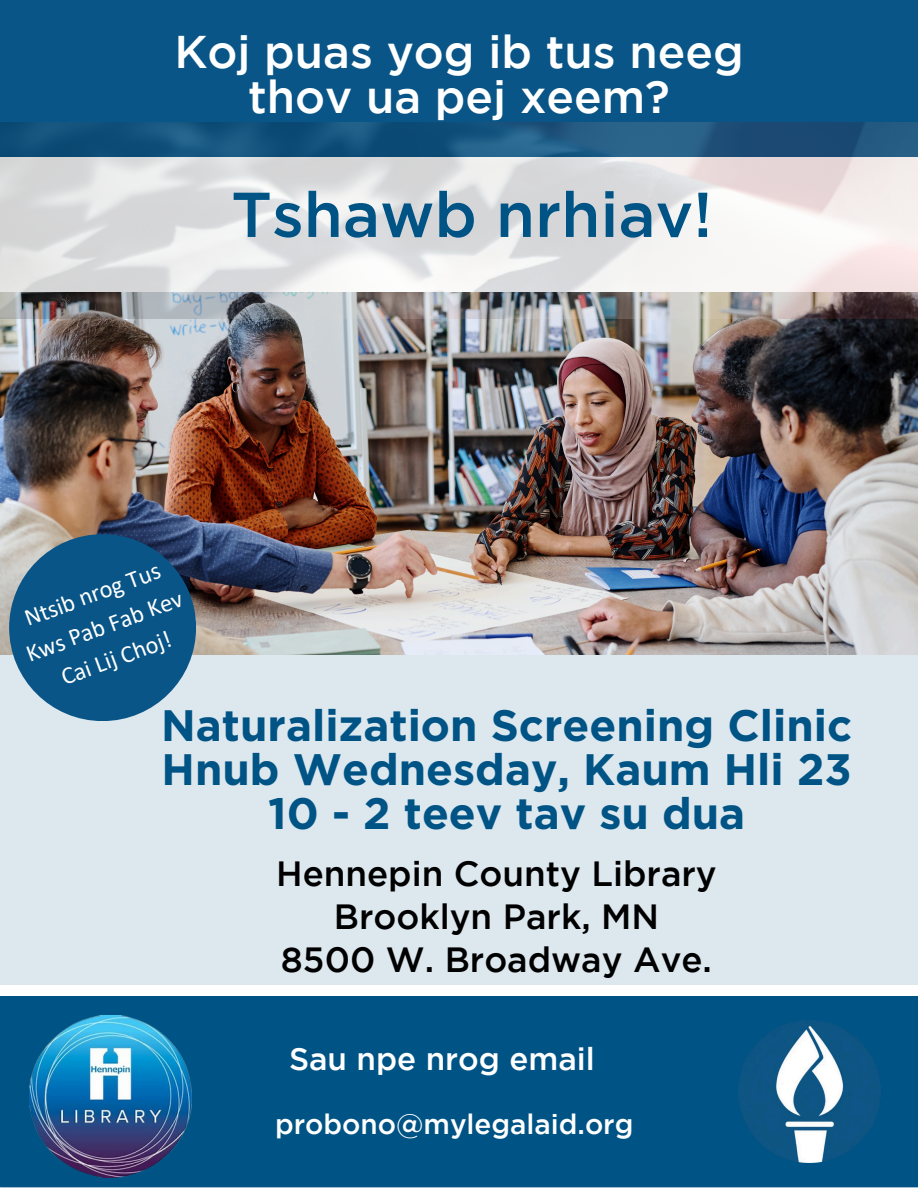
<style>
.page{position:relative;width:918px;height:1188px;background:#fff}
.page>*{position:absolute;margin:0;border:0;box-sizing:border-box;transform-origin:0 0}
.t1{font:500 63.3px "Gotham";color:#005485}
.t2{font:500 45.75px/45px "Gotham";color:#fefffe;text-align:center}
.t3{font:700 43.95px/43.8px "Gotham";color:#005485;text-align:center}
.t4{font:500 34.95px/43px "Gotham";color:#000;text-align:center}
.t5{font:500 31.5px "Gotham";color:#fff}
.t6{font:500 27.9px "Gotham";color:#fff}
.t7{font:24.45px/34px "Calibri";color:#fff;text-align:center}
</style>
<div class="page">
<div style="left:0;top:996px;width:918px;height:191px;background:#005485"></div>
<div style="left:0;top:0;width:918px;height:157px;background:#095587"></div>
<img style="left:0;top:318px;width:918px;height:337px">
<div style="left:0;top:655px;width:918px;height:330px;background:#dce7ee"></div>
<div style="left:9px;top:534px;width:187px;height:187px;background:#095587;border-radius:50%"></div>
<img style="left:0;top:123px;width:918px;height:195px">
<img style="left:739px;top:1020px;width:142px;height:142px">
<img style="left:30px;top:1015px;width:162px;height:162px">
<p class="t2" style="left:174px;top:33px;width:571px">Koj puas yog ib tus neeg thov ua pej xeem?</p>
<h1 class="t1" style="left:231px;top:191px;width:483px">Tshawb nrhiav!</h1>
<p class="t7" style="left:10px;top:608px;width:167px;rotate:-20deg">Ntsib nrog Tus<br>Kws Pab Fab Kev<br>Cai Lij Choj!</p>
<h2 class="t3" style="left:161px;top:703px;width:693px">Naturalization Screening Clinic<br>Hnub Wednesday, Kaum Hli 23<br>10 - 2 teev tav su dua</h2>
<p class="t4" style="left:276px;top:855px;width:442px">Hennepin County Library<br>Brooklyn Park, MN<br>8500 W. Broadway Ave.</p>
<h2 class="t5" style="left:289px;top:1047px;width:307px">Sau npe nrog email</h2>
<p class="t6" style="left:275px;top:1113px;width:360px">probono@mylegalaid.org</p>
</div>
